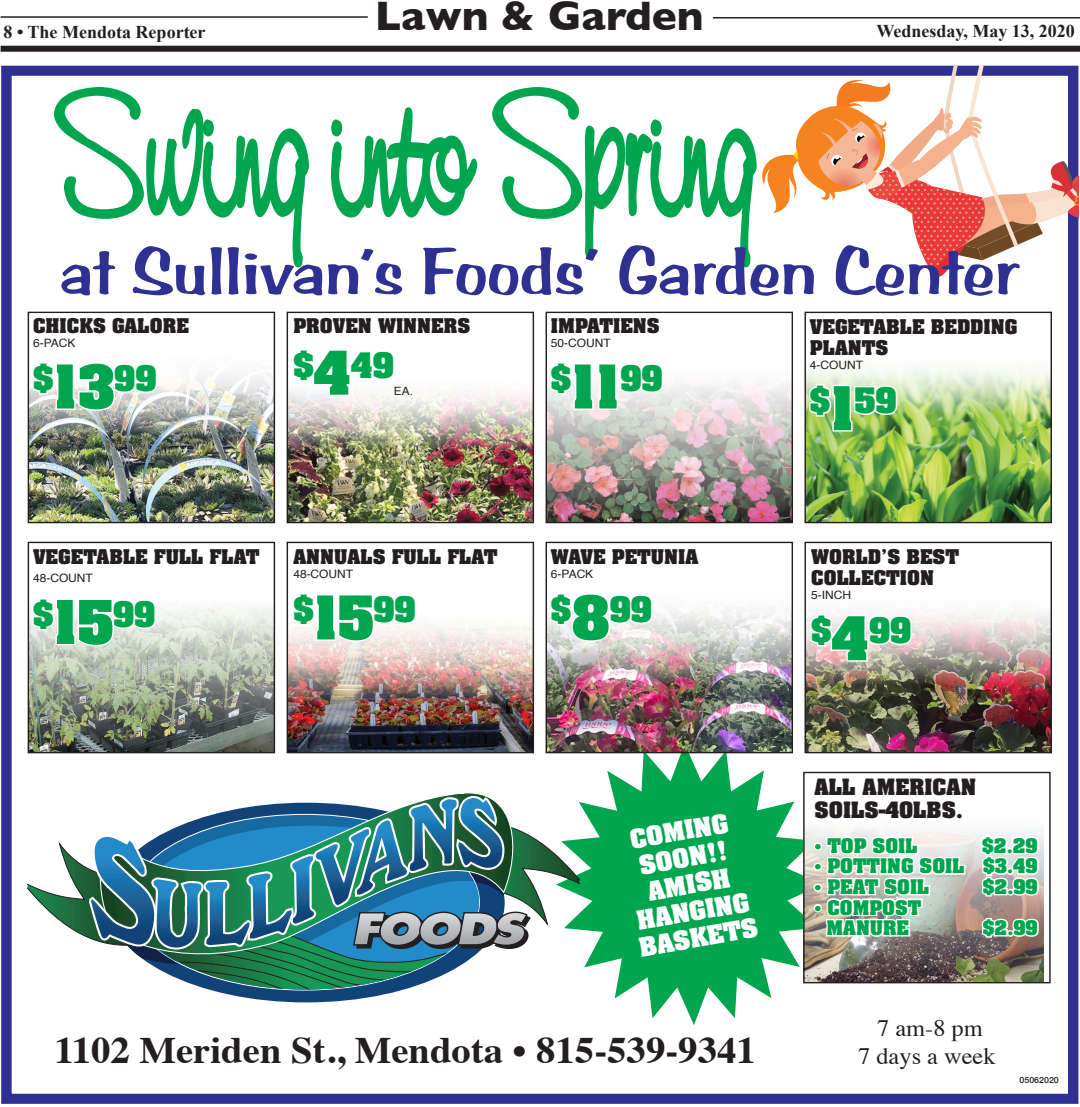
<style>
.page{position:relative;width:1080px;height:1107px;background:#fff}
.page>*{position:absolute;margin:0;border:0;box-sizing:border-box;transform-origin:0 0}
.t1{font:173.85px "Nevison Cas D";color:#00a54f;scale:.69 1}
.t2{font:68.25px "Arab Bru D";color:#2e3092;scale:1.04 1}
.t3{font:700 42px "Gill Sans";color:#231f20}
.t4{font:700 37.35px "Times";color:#231f20;scale:1.04 1}
.t5{font:700 30px "Aachen";color:#00a54f;scale:1.04 1}
.t6{font:23.55px/28.2px "Times";color:#231f20;text-align:center;scale:1.04 1}
.t7{font:700 22.5px/27px "Aachen";color:#fff;text-align:center}
.t8{font:700 19.2px/23px "Aachen";color:#231f20;scale:1.04 1}
.t9{font:700 18px "Times New Roman";color:#231f20}
.t10{font:700 17.25px/20.7px "Aachen";color:#231f20;scale:1.04 1}
.t11{font:700 17.1px/20.5px "Aachen";color:#00a54f;text-align:center;scale:1.04 1}
.t12{font:11.55px "Helvetica";color:#231f20;scale:1.04 1}
.t13{font:11.4px "Helvetica";color:#231f20;scale:1.04 1}
.t14{font:500 8.55px "Helvetica Neue";color:#231f20;scale:1.04 1}
.s1{font-size:51.3px}
</style>
<div class="page">
<div style="left:1px;top:46px;width:1078px;height:6px;background:#231f20"></div>
<hr style="left:1px;top:16px;width:367px;height:2px;background:#231f20">
<hr style="left:712px;top:17px;width:367px;height:2px;background:#231f20">
<div style="left:1px;top:66px;width:1077px;height:1038px;border:10px solid #2e3092"></div>
<svg style="left:52px;top:66px;width:258px;height:202px"></svg>
<svg style="left:331px;top:107px;width:147px;height:111px"></svg>
<svg style="left:556px;top:753px;width:266px;height:272px;fill:#00a54f"></svg>
<img style="left:30px;top:372px;width:243px;height:149px">
<div style="left:28px;top:312px;width:247px;height:211px;border:1px solid #231f20"></div>
<img style="left:547px;top:512px;width:244px;height:9px">
<img style="left:288px;top:375px;width:244px;height:146px">
<div style="left:286px;top:312px;width:248px;height:211px;border:1px solid #231f20"></div>
<img style="left:30px;top:606px;width:243px;height:145px">
<div style="left:28px;top:542px;width:247px;height:211px;border:1px solid #231f20"></div>
<img style="left:806px;top:512px;width:243px;height:9px">
<img style="left:547px;top:606px;width:244px;height:145px">
<div style="left:545px;top:542px;width:248px;height:211px;border:1px solid #231f20"></div>
<img style="left:288px;top:605px;width:244px;height:146px">
<div style="left:286px;top:542px;width:248px;height:211px;border:1px solid #231f20"></div>
<img style="left:806px;top:611px;width:243px;height:140px">
<div style="left:804px;top:542px;width:247px;height:211px;border:1px solid #231f20"></div>
<div style="left:803px;top:772px;width:246px;height:211px;background:#fff"></div>
<img style="left:805px;top:827px;width:238px;height:154px">
<div style="left:803px;top:772px;width:247px;height:211px;border:1px solid #231f20"></div>
<svg style="left:31px;top:372px;width:128px;height:40px"></svg>
<svg style="left:31px;top:606px;width:127px;height:42px"></svg>
<svg style="left:548px;top:606px;width:106px;height:37px"></svg>
<div style="left:813px;top:842px;width:9px;height:9px;border:3px solid #fff;border-radius:50%"></div>
<div style="left:813px;top:863px;width:9px;height:8px;border:3px solid #fff;border-radius:50%"></div>
<div style="left:813px;top:883px;width:9px;height:9px;border:3px solid #fff;border-radius:50%"></div>
<div style="left:813px;top:904px;width:9px;height:8px;border:3px solid #fff;border-radius:50%"></div>
<svg style="left:824px;top:834px;width:142px;height:115px"></svg>
<svg style="left:979px;top:834px;width:61px;height:122px"></svg>
<svg style="left:291px;top:605px;width:127px;height:38px"></svg>
<svg style="left:808px;top:613px;width:105px;height:50px"></svg>
<svg style="left:291px;top:375px;width:105px;height:22px"></svg>
<img style="left:490px;top:66px;width:588px;height:446px">
<svg style="left:28px;top:796px;width:551px;height:193px"></svg>
<p class="t9" style="left:4px;top:19px;width:203px">8 • The Mendota Reporter</p>
<h3 class="t3" style="left:375px;top:-18px;width:330px">Lawn &amp; Garden</h3>
<p class="t9" style="left:876px;top:18px;width:200px">Wednesday, May 13, 2020</p>
<p class="t1" style="left:54px;top:49px;width:1018px">Swing into Spring</p>
<p class="t2" style="left:60px;top:232px;width:924px">at Sullivan’s Foods’ Garden Center</p>
<p class="t10" style="left:33px;top:315px;width:151px">CHICKS GALORE</p>
<p class="t12" style="left:33px;top:334px;width:42px">6-PACK</p>
<p class="t5" style="left:33px;top:357px;width:120px">$<span class="s1">13</span>99</p>
<p class="t10" style="left:293px;top:315px;width:172px">PROVEN WINNERS</p>
<p class="t5" style="left:293px;top:343px;width:98px">$<span class="s1">4</span>49</p>
<p class="t13" style="left:394px;top:382px;width:20px">EA.</p>
<p class="t10" style="left:551px;top:315px;width:106px">IMPATIENS</p>
<p class="t12" style="left:551px;top:334px;width:59px">50-COUNT</p>
<p class="t5" style="left:551px;top:357px;width:109px">$<span class="s1">11</span>99</p>
<p class="t10" style="left:33px;top:546px;width:219px">VEGETABLE FULL FLAT</p>
<p class="t12" style="left:33px;top:569px;width:59px">48-COUNT</p>
<p class="t5" style="left:33px;top:593px;width:119px">$<span class="s1">15</span>99</p>
<p class="t10" style="left:293px;top:546px;width:198px">ANNUALS FULL FLAT</p>
<p class="t12" style="left:293px;top:565px;width:59px">48-COUNT</p>
<p class="t5" style="left:293px;top:588px;width:119px">$<span class="s1">15</span>99</p>
<p class="t10" style="left:551px;top:546px;width:143px">WAVE PETUNIA</p>
<p class="t12" style="left:551px;top:565px;width:42px">6-PACK</p>
<p class="t5" style="left:551px;top:588px;width:99px">$<span class="s1">8</span>99</p>
<p class="t7" style="left:618px;top:827px;width:121px;rotate:-10deg">COMING<br>SOON!!<br>AMISH<br>HANGING<br>BASKETS</p>
<p class="t4" style="left:54px;top:1015px;width:676px">1102 Meriden St., Mendota • 815-539-9341</p>
<p class="t10" style="left:809px;top:316px;width:201px">VEGETABLE BEDDING<br>PLANTS</p>
<p class="t12" style="left:809px;top:356px;width:53px">4-COUNT</p>
<p class="t5" style="left:809px;top:379px;width:85px">$<span class="s1">1</span>59</p>
<p class="t10" style="left:811px;top:546px;width:144px">WORLD’S BEST<br>COLLECTION</p>
<p class="t12" style="left:811px;top:586px;width:40px">5-INCH</p>
<p class="t5" style="left:811px;top:609px;width:98px">$<span class="s1">4</span>99</p>
<p class="t8" style="left:814px;top:775px;width:157px">ALL AMERICAN<br>SOILS-40LBS.</p>
<p class="t11" style="left:814px;top:835px;width:101px">• TOP SOIL</p>
<p class="t11" style="left:982px;top:835px;width:55px">$2.29</p>
<p class="t11" style="left:814px;top:855px;width:216px">• POTTING SOIL $3.49</p>
<p class="t11" style="left:814px;top:876px;width:112px">• PEAT SOIL</p>
<p class="t11" style="left:982px;top:876px;width:54px">$2.99</p>
<p class="t11" style="left:814px;top:897px;width:104px">• COMPOST<br>MANURE</p>
<p class="t11" style="left:982px;top:917px;width:54px">$2.99</p>
<p class="t6" style="left:858px;top:1012px;width:134px">7 am-8 pm<br>7 days a week</p>
<p class="t14" style="left:1019px;top:1073px;width:39px">05062020</p>
</div>
